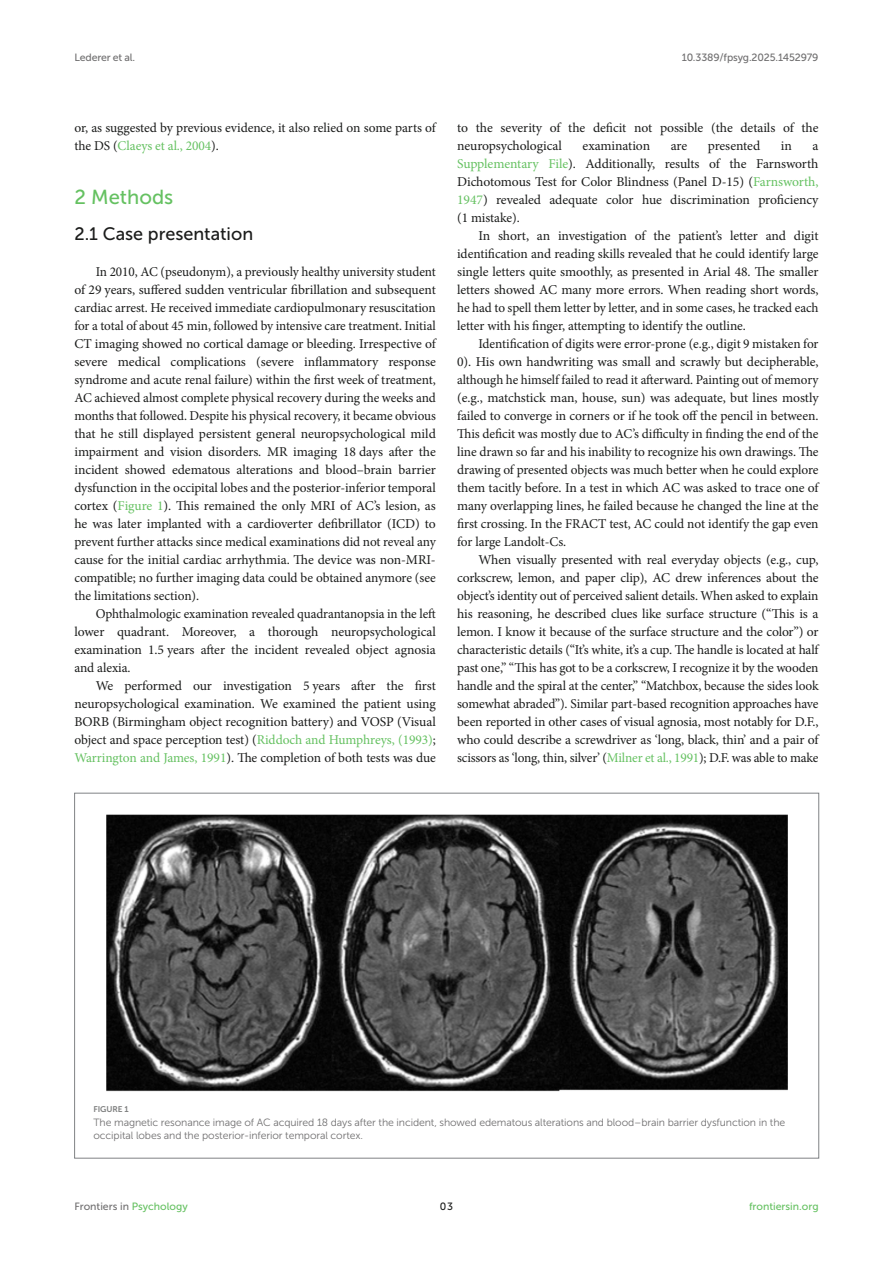
<style>
.page{position:relative;width:893px;height:1263px;background:#fff}
.page>*{position:absolute;margin:0;border:0;box-sizing:border-box;transform-origin:0 0}
.HEAD_1{font:20.25px "Museo Sans 500";color:#65c161}
.HEAD_2_after_HEAD_1{font:18px "Museo Sans 500";color:#1b1c1b}
.TEXT{font:13.5px/18px "Minion Pro";letter-spacing:-.005em;color:#1b1c1b;text-align:justify}
.FIG_LEG{font:10.5px/13.5px "Museo Sans 300";letter-spacing:-.01em;color:#706f70}
.t1{font:10.5px "Museo Sans 500";letter-spacing:-.015em;color:#706f70}
.t2{font:10.5px "Museo Sans 500";color:#65c161}
.t3{font:10.5px "Museo Sans 500";color:#1b1c1b}
.FIG_HD{font:8.25px "Museo Sans 700";letter-spacing:-.01em;color:#7e7f7f}
.s1{color:#65c161}
</style>
<div class="page">
<img style="left:106px;top:814px;width:682px;height:278px">
<p class="t1" style="left:74px;top:51px;width:62px">Lederer et al.</p>
<p class="t1" style="left:682px;top:51px;width:138px">10.3389/fpsyg.2025.1452979</p>
<p class="TEXT" style="left:74px;top:119px;width:363px">or, as suggested by previous evidence, it also relied on some parts of the DS (<span class="s1">Claeys et al., 2004</span>).</p>
<p class="HEAD_1" style="left:74px;top:186px;width:100px">2 Methods</p>
<p class="HEAD_2_after_HEAD_1" style="left:74px;top:224px;width:180px">2.1 Case presentation</p>
<p class="TEXT" style="left:74px;top:263px;width:363px;text-indent:21px">In 2010, AC (pseudonym), a previously healthy university student of 29 years, suffered sudden ventricular fibrillation and subsequent cardiac arrest. He received immediate cardiopulmonary resuscitation for a total of about 45 min, followed by intensive care treatment. Initial CT imaging showed no cortical damage or bleeding. Irrespective of severe medical complications (severe inflammatory response syndrome and acute renal failure) within the first week of treatment, AC achieved almost complete physical recovery during the weeks and months that followed. Despite his physical recovery, it became obvious that he still displayed persistent general neuropsychological mild impairment and vision disorders. MR imaging 18 days after the incident showed edematous alterations and blood–brain barrier dysfunction in the occipital lobes and the posterior-inferior temporal cortex (<span class="s1">Figure 1</span>). This remained the only MRI of AC’s lesion, as he was later implanted with a cardioverter defibrillator (ICD) to prevent further attacks since medical examinations did not reveal any cause for the initial cardiac arrhythmia. The device was non-MRI&shy;compatible; no further imaging data could be obtained anymore (see the limitations section).</p>
<p class="TEXT" style="left:74px;top:605px;width:363px;text-indent:21px">Ophthalmologic examination revealed quadrantanopsia in the left lower quadrant. Moreover, a thorough neuropsychological examination 1.5 years after the incident revealed object agnosia and alexia.</p>
<p class="TEXT" style="left:74px;top:677px;width:363px;text-indent:21px">We performed our investigation 5 years after the first neuropsychological examination. We examined the patient using BORB (Birmingham object recognition battery) and VOSP (Visual object and space perception test) (<span class="s1">Riddoch and Humphreys, (1993)</span>; <span class="s1">Warrington and James, 1991</span>). The completion of both tests was due</p>
<p class="TEXT" style="left:457px;top:119px;width:363px">to the severity of the deficit not possible (the details of the neuropsychological</p>
<p class="TEXT" style="left:583px;top:137px;width:69px">examination</p>
<p class="TEXT" style="left:671px;top:137px;width:18px">are</p>
<p class="TEXT" style="left:708px;top:137px;width:54px">presented</p>
<p class="TEXT" style="left:781px;top:137px;width:13px">in</p>
<p class="TEXT" style="left:457px;top:137px;width:363px;text-indent:355px">a <span class="s1">Supplementary File</span>). Additionally, results of the Farnsworth Dichotomous Test for Color Blindness (Panel D-15) (<span class="s1">Farnsworth, 1947</span>) revealed adequate color hue discrimination proficiency (1 mistake).</p>
<p class="TEXT" style="left:457px;top:227px;width:363px;text-indent:21px">In short, an investigation of the patient’s letter and digit identification and reading skills revealed that he could identify large single letters quite smoothly, as presented in Arial 48. The smaller letters showed AC many more errors. When reading short words, he had to spell them letter by letter, and in some cases, he tracked each letter with his finger, attempting to identify the outline.</p>
<p class="TEXT" style="left:457px;top:335px;width:363px;text-indent:21px">Identification of digits were error-prone (e.g., digit 9 mistaken for 0). His own handwriting was small and scrawly but decipherable, although he himself failed to read it afterward. Painting out of memory (e.g., matchstick man, house, sun) was adequate, but lines mostly failed to converge in corners or if he took off the pencil in between.<br>This deficit was mostly due to AC’s difficulty in finding the end of the line drawn so far and his inability to recognize his own drawings. The drawing of presented objects was much better when he could explore them tacitly before. In a test in which AC was asked to trace one of many overlapping lines, he failed because he changed the line at the first crossing. In the FRACT test, AC could not identify the gap even for large Landolt-Cs.</p>
<p class="TEXT" style="left:457px;top:551px;width:363px;text-indent:21px">When visually presented with real everyday objects (e.g., cup, corkscrew, lemon, and paper clip), AC drew inferences about the object’s identity out of perceived salient details. When asked to explain his reasoning, he described clues like surface structure (“This is a lemon. I know it because of the surface structure and the color”) or characteristic details (“It’s white, it’s a cup. The handle is located at half past one,” “This has got to be a corkscrew, I recognize it by the wooden handle and the spiral at the center,” “Matchbox, because the sides look somewhat abraded”). Similar part-based recognition approaches have been reported in other cases of visual agnosia, most notably for D.F., who could describe a screwdriver as ‘long, black, thin’ and a pair of scissors as ‘long, thin, silver’ (<span class="s1">Milner et al., 1991</span>); D.F. was able to make</p>
<p class="FIG_HD" style="left:94px;top:1105px;width:37px">FIGURE 1</p>
<p class="FIG_LEG" style="left:94px;top:1115px;width:693px">The magnetic resonance image of AC acquired 18 days after the incident, showed edematous alterations and blood–brain barrier dysfunction in the occipital lobes and the posterior-inferior temporal cortex.</p>
<p class="t1" style="left:74px;top:1200px;width:115px">Frontiers in <span class="s1">Psychology</span></p>
<p class="t3" style="left:440px;top:1200px;width:15px">03</p>
<p class="t2" style="left:749px;top:1200px;width:71px">frontiersin.org</p>
</div>
